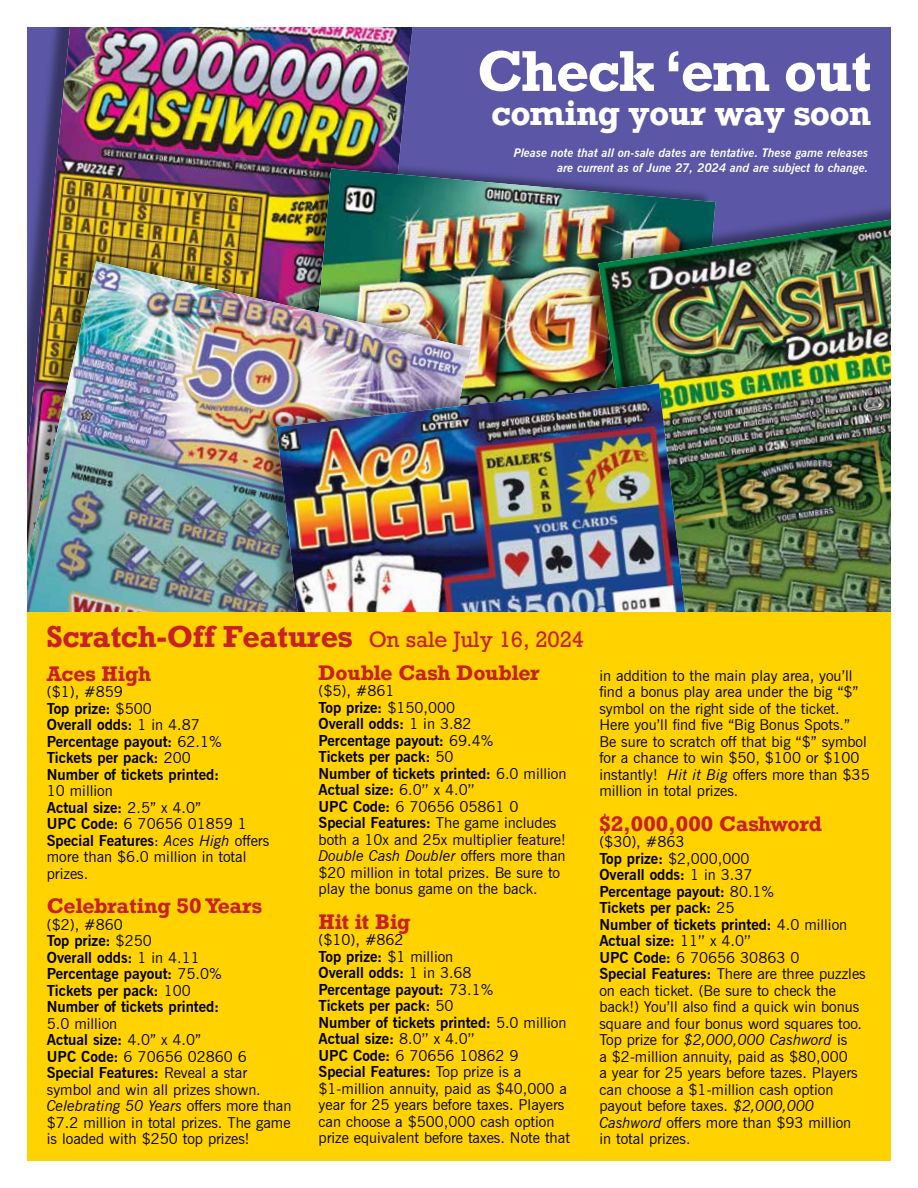
<style>
.page{position:relative;width:918px;height:1188px;background:#fff}
.page>*{position:absolute;margin:0;border:0;box-sizing:border-box;transform-origin:0 0}
.t1{font:700 54px "Rockwell";letter-spacing:-.025em;color:#fff}
.t2{font:700 33px "Rockwell";letter-spacing:-.025em;color:#fff}
.t3{font:700 28.5px "Rockwell";letter-spacing:-.01em;color:#c72127}
.t4{font:700 19.8px "Rockwell";letter-spacing:-.01em;color:#c72127}
.t5{font:15px/16.5px "News Gothic BT";color:#000}
.t6{font:700 15px/16.5px "News Gothic BT";color:#000}
.t7{font:italic 700 12px/15px "News Gothic BT";color:#fff;text-align:right}
.s1{font-weight:400;font-size:21px}
.s2{font-weight:400}
.s3{font-weight:700}
.s4{font-style:italic}
</style>
<div class="page">
<div style="left:27px;top:27px;width:868px;height:1134px;background:#5b57a6"></div>
<img style="left:32px;top:27px;width:381px;height:222px">
<div style="left:262px;top:157px;width:450px;height:646px;background:#000;opacity:.4"></div>
<img style="left:279px;top:168px;width:433px;height:203px">
<div style="left:579px;top:201px;width:339px;height:567px;background:#000;opacity:.4"></div>
<img style="left:598px;top:216px;width:293px;height:396px">
<div style="left:0;top:249px;width:467px;height:476px;background:#000;opacity:.4"></div>
<img style="left:27px;top:261px;width:445px;height:351px">
<div style="left:258px;top:371px;width:424px;height:298px;background:#000;opacity:.4"></div>
<img style="left:276px;top:383px;width:410px;height:229px">
<div style="left:27px;top:612px;width:864px;height:549px;background:#ffd200"></div>
<div style="left:891px;top:0;width:27px;height:1186px;background:#fff"></div>
<div style="left:0;top:0;width:27px;height:1188px;background:#fff"></div>
<h1 class="t1" style="left:477px;top:36px;width:396px">Check ‘em out</h1>
<h2 class="t2" style="left:491px;top:92px;width:382px">coming your way soon</h2>
<p class="t7" style="left:514px;top:145px;width:356px">Please note that all on-sale dates are tentative. These game releases are current as of June 27, 2024 and are subject to change.</p>
<h3 class="t3" style="left:46px;top:619px;width:539px">Scratch-Off Features <span class="s1">On sale July 16, 2024</span></h3>
<h3 class="t4" style="left:47px;top:661px;width:106px">Aces High</h3>
<p class="t6" style="left:47px;top:684px;width:176px"><span class="s2">($1), #859<br></span>Top prize: <span class="s2">$500<br></span>Overall odds: <span class="s2">1 in 4.87<br></span>Percentage payout: <span class="s2">62.1%<br></span>Tickets per pack: <span class="s2">200<br></span>Number of tickets printed:</p>
<p class="t5" style="left:47px;top:783px;width:224px">10 million<br><span class="s3">Actual size:</span> 2.5” x 4.0”<br><span class="s3">UPC Code:</span> 6 70656 01859 1<br><span class="s3">Special Features</span>: <span class="s4">Aces High</span> offers more than $6.0 million in total prizes.</p>
<h3 class="t4" style="left:47px;top:893px;width:217px">Celebrating 50 Years</h3>
<p class="t6" style="left:47px;top:916px;width:176px"><span class="s2">($2), #860<br></span>Top prize: <span class="s2">$250<br></span>Overall odds: <span class="s2">1 in 4.11<br></span>Percentage payout: <span class="s2">75.0%<br></span>Tickets per pack: <span class="s2">100<br></span>Number of tickets printed:</p>
<p class="t5" style="left:47px;top:1015px;width:246px">5.0 million<br><span class="s3">Actual size:</span> 4.0” x 4.0”<br><span class="s3">UPC Code:</span> 6 70656 02860 6<br><span class="s3">Special Features:</span> Reveal a star symbol and win all prizes shown.<br><span class="s4">Celebrating 50 Years</span> offers more than $7.2 million in total prizes. The game is loaded with $250 top prizes!</p>
<h3 class="t4" style="left:319px;top:660px;width:223px">Double Cash Doubler</h3>
<p class="t5" style="left:319px;top:683px;width:249px">($5), #861<br><span class="s3">Top prize:</span> $150,000<br><span class="s3">Overall odds:</span> 1 in 3.82<br><span class="s3">Percentage payout:</span> 69.4%<br><span class="s3">Tickets per pack:</span> 50<br><span class="s3">Number of tickets printed:</span> 6.0 million<br><span class="s3">Actual size:</span> 6.0’’ x 4.0’’<br><span class="s3">UPC Code:</span> 6 70656 05861 0<br><span class="s3">Special Features:</span> The game includes both a 10x and 25x multiplier feature!<br><span class="s4">Double Cash Doubler</span> offers more than $20 million in total prizes. Be sure to play the bonus game on the back.</p>
<h3 class="t4" style="left:319px;top:909px;width:93px">Hit it Big</h3>
<p class="t5" style="left:319px;top:932px;width:253px">($10), #862<br><span class="s3">Top prize:</span> $1 million<br><span class="s3">Overall odds:</span> 1 in 3.68<br><span class="s3">Percentage payout:</span> 73.1%<br><span class="s3">Tickets per pack:</span> 50<br><span class="s3">Number of tickets printed:</span> 5.0 million<br><span class="s3">Actual size:</span> 8.0’’ x 4.0’’<br><span class="s3">UPC Code:</span> 6 70656 10862 9<br><span class="s3">Special Features:</span> Top prize is a $1-million annuity, paid as $40,000 a year for 25 years before taxes. Players can choose a $500,000 cash option prize equivalent before taxes. Note that</p>
<p class="t5" style="left:599px;top:667px;width:272px">in addition to the main play area, you’ll find a bonus play area under the big “$” symbol on the right side of the ticket.<br>Here you’ll find five “Big Bonus Spots.” Be sure to scratch off that big “$” symbol for a chance to win $50, $100 or $100 instantly! <span class="s4">Hit it Big</span> offers more than $35 million in total prizes.</p>
<h3 class="t4" style="left:599px;top:811px;width:224px">$2,000,000 Cashword</h3>
<p class="t5" style="left:599px;top:833px;width:268px">($30), #863<br><span class="s3">Top prize:</span> $2,000,000<br><span class="s3">Overall odds:</span> 1 in 3.37<br><span class="s3">Percentage payout:</span> 80.1%<br><span class="s3">Tickets per pack:</span> 25<br><span class="s3">Number of tickets printed:</span> 4.0 million<br><span class="s3">Actual size:</span> 11’’ x 4.0’’<br><span class="s3">UPC Code:</span> 6 70656 30863 0<br><span class="s3">Special Features:</span> There are three puzzles on each ticket. (Be sure to check the back!) You’ll also find a quick win bonus square and four bonus word squares too.<br>Top prize for <span class="s4">$2,000,000 Cashword</span> is<br>a $2-million annuity, paid as $80,000<br>a year for 25 years before tazes. Players can choose a $1-million cash option payout before taxes. <span class="s4">$2,000,000<br>Cashword</span> offers more than $93 million in total prizes.</p>
</div>
